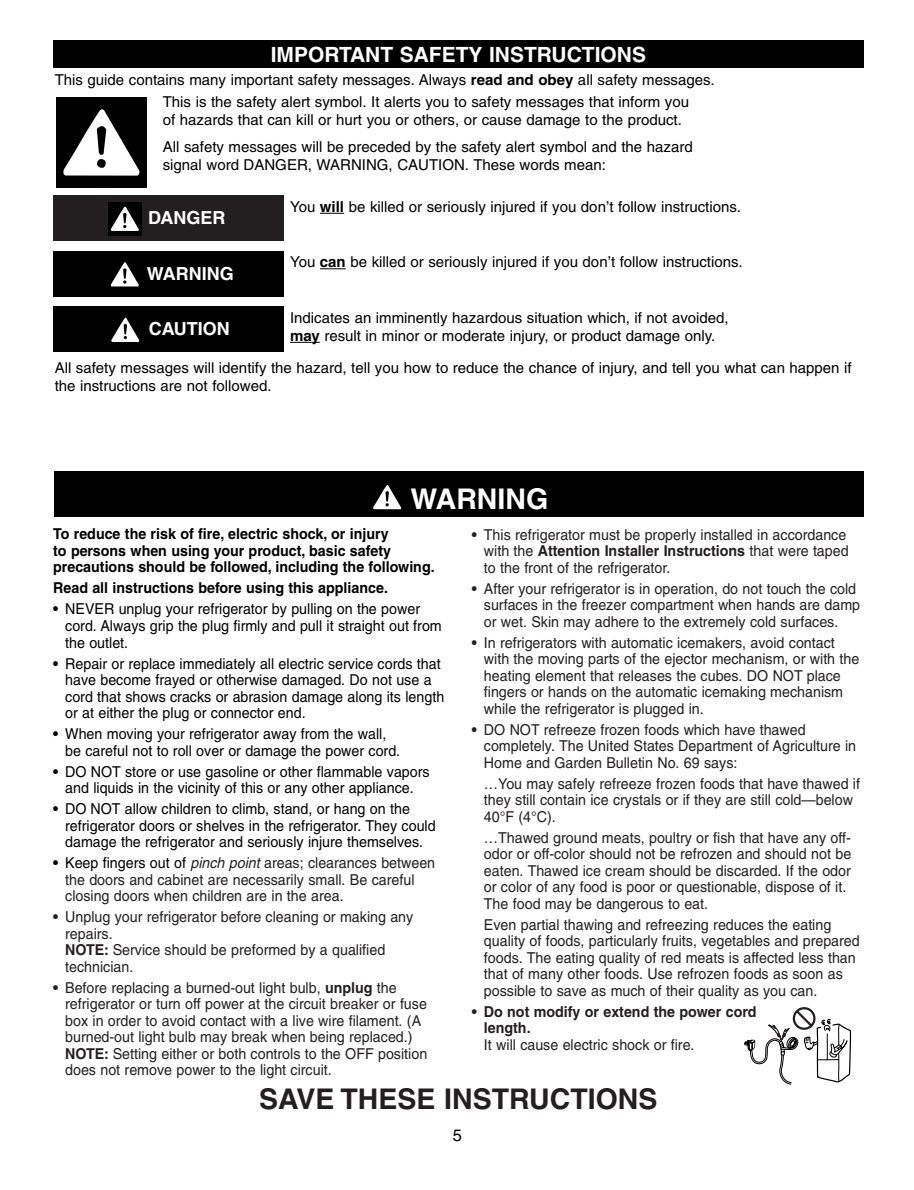
<style>
.page{position:relative;width:914px;height:1190px;background:#fff}
.page>*{position:absolute;margin:0;border:0;box-sizing:border-box;transform-origin:0 0}
.t1{font:700 28.5px "Helvetica";color:#231f20}
.t2{font:700 28.5px "Helvetica";color:#fff}
.t3{font:700 21px "Helvetica";color:#fff}
.t4{font:700 18px "Helvetica";color:#fff}
.t5{font:16.5px "Helvetica";color:#000}
.t6{font:15px/16.5px "Helvetica";color:#231f20;scale:.95 1}
.t7{font:15px/18px "Helvetica";color:#000}
.t8{font:15px/16.5px "Helvetica";color:#000;scale:.95 1}
.t9{font:700 15px/16.5px "Helvetica";color:#000;scale:.95 1}
.t10{font:700 15px/16.5px "Helvetica";color:#231f20;scale:.95 1}
.s1{font-weight:700}
.s2{font-weight:700;color:#000}
.s3{color:#000}
.s4{font-style:italic}
</style>
<div class="page">
<div style="left:56px;top:98px;width:90px;height:90px;background:#000"></div>
<svg style="left:63px;top:109px;width:77px;height:67px"></svg>
<div style="left:53px;top:307px;width:230px;height:45px;background:#000"></div>
<svg style="left:111px;top:318px;width:28px;height:24px"></svg>
<div style="left:53px;top:251px;width:230px;height:45px;background:#000"></div>
<svg style="left:110px;top:284px;width:29px;height:3px"></svg>
<svg style="left:111px;top:262px;width:28px;height:24px"></svg>
<svg style="left:320px;top:268px;width:26px;height:1px"></svg>
<svg style="left:290px;top:342px;width:30px;height:1px"></svg>
<div style="left:53px;top:40px;width:810px;height:28px;background:#000"></div>
<div style="left:54px;top:471px;width:809px;height:45px;background:#000"></div>
<div style="left:371px;top:483px;width:32px;height:28px;background:#000;border:1px solid #000"></div>
<svg style="left:373px;top:485px;width:28px;height:24px"></svg>
<div style="left:53px;top:196px;width:230px;height:45px;background:#231f20"></div>
<div style="left:108px;top:202px;width:33px;height:33px;background:#000"></div>
<svg style="left:111px;top:207px;width:28px;height:24px"></svg>
<svg style="left:320px;top:213px;width:24px;height:1px"></svg>
<svg style="left:744px;top:1007px;width:107px;height:78px"></svg>
<h2 class="t3" style="left:271px;top:47px;width:377px">IMPORTANT SAFETY INSTRUCTIONS</h2>
<p class="t7" style="left:163px;top:69px;width:553px;line-height:22.5px;text-indent:-108px">This guide contains many important safety messages. Always <span class="s1">read and obey</span> all safety messages.<br>This is the safety alert symbol. It alerts you to safety messages that inform you</p>
<p class="t7" style="left:163px;top:108px;width:531px;line-height:27px">of hazards that can kill or hurt you or others, or cause damage to the product.<br>All safety messages will be preceded by the safety alert symbol and the hazard</p>
<p class="t7" style="left:163px;top:157px;width:444px">signal word DANGER, WARNING, CAUTION. These words mean:</p>
<p class="t4" style="left:148px;top:211px;width:79px">DANGER</p>
<p class="t4" style="left:147px;top:267px;width:88px">WARNING</p>
<p class="t7" style="left:290px;top:199px;width:452px">You <span class="s1">will</span> be killed or seriously injured if you don’t follow instructions.</p>
<p class="t7" style="left:290px;top:254px;width:454px">You <span class="s1">can</span> be killed or seriously injured if you don’t follow instructions.</p>
<p class="t7" style="left:290px;top:310px;width:440px">Indicates an imminently hazardous situation which, if not avoided, <span class="s1">may</span> result in minor or moderate injury, or product damage only.</p>
<p class="t7" style="left:55px;top:360px;width:798px">All safety messages will identify the hazard, tell you how to reduce the chance of injury, and tell you what can happen if the instructions are not followed.</p>
<p class="t4" style="left:149px;top:322px;width:83px">CAUTION</p>
<h1 class="t2" style="left:410px;top:488px;width:139px">WARNING</h1>
<p class="t9" style="left:53px;top:527px;width:403px">To reduce the risk of fire, electric shock, or injury<br>to persons when using your product, basic safety precautions should be followed, including the following.</p>
<p class="t9" style="left:53px;top:581px;width:354px">Read all instructions before using this appliance.</p>
<p class="t8" style="left:65px;top:602px;width:398px;text-indent:-12px"><span class="s1">•</span> NEVER unplug your refrigerator by pulling on the power cord. Always grip the plug firmly and pull it straight out from the outlet.</p>
<p class="t8" style="left:65px;top:656px;width:400px;text-indent:-12px"><span class="s1">•</span> Repair or replace immediately all electric service cords that have become frayed or otherwise damaged. Do not use a cord that shows cracks or abrasion damage along its length or at either the plug or connector end.</p>
<p class="t8" style="left:65px;top:727px;width:354px;text-indent:-12px"><span class="s1">•</span> When moving your refrigerator away from the wall, be careful not to roll over or damage the power cord.</p>
<p class="t8" style="left:53px;top:764px;width:398px;text-align:center"><span class="s1">•</span> DO NOT store or use gasoline or other flammable vapors and liquids in the vicinity of this or any other appliance.</p>
<p class="t8" style="left:65px;top:802px;width:391px;text-indent:-12px"><span class="s1">•</span> DO NOT allow children to climb, stand, or hang on the refrigerator doors or shelves in the refrigerator. They could damage the refrigerator and seriously injure themselves.</p>
<p class="t6" style="left:65px;top:856px;width:391px;text-indent:-12px"><span class="s2">•</span> <span class="s3">Keep fingers out of</span> <span class="s4">pinch point</span> areas; clearances between the doors and cabinet are necessarily small. Be careful closing doors when children are in the area.</p>
<p class="t6" style="left:65px;top:910px;width:368px;text-indent:-12px"><span class="s1">•</span> Unplug your refrigerator before cleaning or making any repairs.<br><span class="s1">NOTE:</span> Service should be preformed by a qualified technician.</p>
<p class="t6" style="left:65px;top:980px;width:382px;text-indent:-12px"><span class="s1">•</span> Before replacing a burned-out light bulb, <span class="s1">unplug</span> the refrigerator or turn off power at the circuit breaker or fuse box in order to avoid contact with a live wire filament. (A burned-out light bulb may break when being replaced.)<br><span class="s1">NOTE:</span> Setting either or both controls to the OFF position does not remove power to the light circuit.</p>
<p class="t6" style="left:484px;top:527px;width:385px;text-indent:-12px"><span class="s1">•</span> This refrigerator must be properly installed in accordance with the <span class="s1">Attention Installer Instructions</span> that were taped to the front of the refrigerator.</p>
<p class="t6" style="left:484px;top:581px;width:397px;text-indent:-12px"><span class="s1">•</span> After your refrigerator is in operation, do not touch the cold surfaces in the freezer compartment when hands are damp or wet. Skin may adhere to the extremely cold surfaces.</p>
<p class="t6" style="left:484px;top:635px;width:396px;text-indent:-12px"><span class="s1">•</span> In refrigerators with automatic icemakers, avoid contact with the moving parts of the ejector mechanism, or with the heating element that releases the cubes. DO NOT place fingers or hands on the automatic icemaking mechanism while the refrigerator is plugged in.</p>
<p class="t6" style="left:484px;top:722px;width:393px;text-indent:-12px"><span class="s1">•</span> DO NOT refreeze frozen foods which have thawed completely. The United States Department of Agriculture in<br>Home and Garden Bulletin No. 69 says:</p>
<p class="t6" style="left:484px;top:776px;width:397px">…You may safely refreeze frozen foods that have thawed if they still contain ice crystals or if they are still cold—below<br>40°F (4°C).</p>
<p class="t6" style="left:484px;top:830px;width:388px">…Thawed ground meats, poultry or fish that have any off&shy;odor or off-color should not be refrozen and should not be eaten. Thawed ice cream should be discarded. If the odor or color of any food is poor or questionable, dispose of it.<br>The food may be dangerous to eat.</p>
<p class="t6" style="left:484px;top:917px;width:397px">Even partial thawing and refreezing reduces the eating quality of foods, particularly fruits, vegetables and prepared foods. The eating quality of red meats is affected less than that of many other foods. Use refrozen foods as soon as possible to save as much of their quality as you can.</p>
<p class="t10" style="left:484px;top:1004px;width:288px;text-indent:-12px">• Do not modify or extend the power cord length.</p>
<p class="t6" style="left:484px;top:1037px;width:223px">It will cause electric shock or fire.</p>
<h1 class="t1" style="left:259px;top:1088px;width:400px">SAVE THESE INSTRUCTIONS</h1>
<p class="t5" style="left:453px;top:1129px;width:11px">5</p>
</div>
